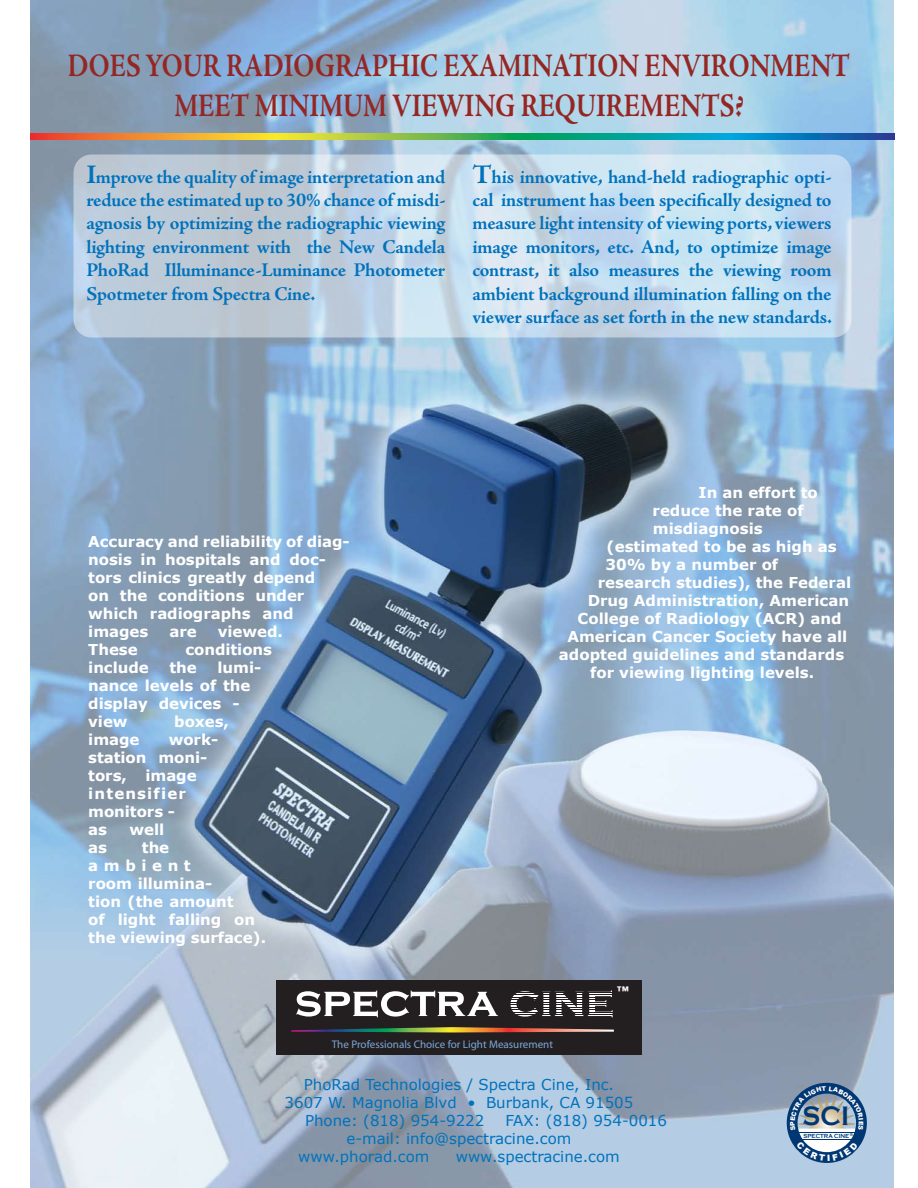
<style>
.page{position:relative;width:918px;height:1188px;background:#fff}
.page>*{position:absolute;margin:0;border:0;box-sizing:border-box;transform-origin:0 0}
.t1{font:700 33px/39.6px "Adobe Jenson Pro";color:#942723;text-align:center;scale:.8 1}
.t2{font:700 27.45px "Copperplate Gothic";color:#013874;scale:.9 1}
.t3{font:700 19.5px/23.4px "Adobe Jenson Pro";letter-spacing:-.015em;color:#0072bc;text-align:justify}
.t4{font:700 15px/18px "Verdana";letter-spacing:-.005em;color:#fff}
.t5{font:15px "Verdana";color:#0072bc}
.t6{font:700 12px "Machine";color:#fff}
.t7{font:11.1px "Myriad";color:#7ca7d8}
.t8{font:700 6px "Copperplate Gothic";color:#013874;scale:.9 1}
.s1{font-size:27px}
</style>
<div class="page">
<img style="left:30px;top:0;width:864px;height:1188px">
<svg style="left:74px;top:154px;width:777px;height:184px;background:#c4d6e5"></svg>
<svg style="left:30px;top:133px;width:864px;height:7px;background:#6e9d68"></svg>
<div style="left:276px;top:980px;width:366px;height:75px;background:#231f20"></div>
<svg style="left:296px;top:990px;width:202px;height:27px"></svg>
<svg style="left:511px;top:990px;width:102px;height:27px"></svg>
<hr style="left:507px;top:992px;width:108px;height:1px;background:#231f20">
<hr style="left:507px;top:995px;width:108px;height:1px;background:#231f20">
<hr style="left:507px;top:997px;width:108px;height:1px;background:#231f20">
<hr style="left:507px;top:1000px;width:108px;height:1px;background:#231f20">
<hr style="left:507px;top:1002px;width:108px;height:1px;background:#231f20">
<hr style="left:507px;top:1005px;width:108px;height:1px;background:#231f20">
<hr style="left:507px;top:1007px;width:108px;height:1px;background:#231f20">
<hr style="left:507px;top:1010px;width:108px;height:1px;background:#231f20">
<hr style="left:507px;top:1012px;width:108px;height:1px;background:#231f20">
<hr style="left:507px;top:1015px;width:108px;height:1px;background:#231f20">
<svg style="left:291px;top:1027px;width:323px;height:6px"></svg>
<svg style="left:787px;top:1083px;width:80px;height:80px;background:#7a93ad"></svg>
<h1 class="t1" style="left:68px;top:47px;width:980px">DOES YOUR RADIOGRAPHIC EXAMINATION ENVIRONMENT<br>MEET MINIMUM VIEWING REQUIREMENTS?</h1>
<p class="t3" style="left:86px;top:165px;width:361px"><span class="s1">I</span>mprove the quality of image interpretation and reduce the estimated up to 30% chance of misdi&shy;agnosis by optimizing the radiographic viewing lighting environment with the New Candela PhoRad Illuminance-Luminance Photometer Spotmeter from Spectra Cine.</p>
<p class="t3" style="left:473px;top:165px;width:361px"><span class="s1">T</span>his innovative, hand-held radiographic opti&shy;cal instrument has been specifically designed to measure light intensity of viewing ports, viewers image monitors, etc. And, to optimize image contrast, it also measures the viewing room ambient background illumination falling on the viewer surface as set forth in the new standards.</p>
<p class="t4" style="left:88px;top:532px;width:263px">Accuracy and reliability of diag&shy;nosis in hospitals and doc&shy;tors clinics greatly depend<br>on the conditions under which radiographs and images</p>
<p class="t4" style="left:169px;top:622px;width:29px">are</p>
<p class="t4" style="left:218px;top:622px;width:66px">viewed.</p>
<p class="t4" style="left:88px;top:640px;width:51px">These</p>
<p class="t4" style="left:186px;top:640px;width:88px">conditions</p>
<p class="t4" style="left:88px;top:658px;width:62px">include</p>
<p class="t4" style="left:170px;top:658px;width:29px">the</p>
<p class="t4" style="left:88px;top:658px;width:175px;text-indent:129px">lumi&shy;nance levels of the display devices - view</p>
<p class="t4" style="left:174px;top:712px;width:56px">boxes,</p>
<p class="t4" style="left:88px;top:730px;width:131px;text-indent:80px">work&shy;station moni&shy;tors, image intensifier monitors -<br>as</p>
<p class="t4" style="left:88px;top:730px;width:53px">image</p>
<p class="t4" style="left:130px;top:820px;width:36px">well</p>
<p class="t4" style="left:88px;top:838px;width:179px;text-indent:54px">the ambient<br>room illumina-<br>tion (the amount<br>of light falling on the viewing surface).</p>
<p class="t4" style="left:88px;top:838px;width:20px">as</p>
<p class="t4" style="left:699px;top:483px;width:121px">In an effort to</p>
<p class="t4" style="left:653px;top:501px;width:153px">reduce the rate of</p>
<p class="t4" style="left:653px;top:519px;width:111px">misdiagnosis</p>
<p class="t4" style="left:607px;top:537px;width:232px">(estimated to be as high as</p>
<p class="t4" style="left:605px;top:555px;width:174px">30% by a number of</p>
<p class="t4" style="left:598px;top:573px;width:255px">research studies), the Federal</p>
<p class="t4" style="left:588px;top:591px;width:263px">Drug Administration, American</p>
<p class="t4" style="left:578px;top:609px;width:266px">College of Radiology (ACR) and</p>
<p class="t4" style="left:567px;top:627px;width:282px">American Cancer Society have all</p>
<p class="t4" style="left:559px;top:645px;width:287px">adopted guidelines and standards</p>
<p class="t4" style="left:590px;top:663px;width:226px">for viewing lighting levels.</p>
<p class="t6" style="left:617px;top:984px;width:14px">™</p>
<p class="t7" style="left:332px;top:1038px;width:223px">The Professionals Choice for Light Measurement</p>
<p class="t5" style="left:304px;top:1075px;width:312px">PhoRad Technologies / Spectra Cine, Inc.</p>
<p class="t5" style="left:285px;top:1093px;width:350px">3607 W. Magnolia Blvd • Burbank, CA 91505</p>
<p class="t5" style="left:305px;top:1111px;width:181px">Phone: (818) 954-9222</p>
<p class="t5" style="left:505px;top:1111px;width:163px">FAX: (818) 954-0016</p>
<p class="t5" style="left:347px;top:1129px;width:226px">e-mail: info@spectracine.com</p>
<p class="t5" style="left:298px;top:1147px;width:133px">www.phorad.com</p>
<p class="t5" style="left:456px;top:1147px;width:166px">www.spectracine.com</p>
<h2 class="t2" style="left:803px;top:1101px;width:53px">SCI</h2>
<p class="t8" style="left:803px;top:1133px;width:57px">SPECTRA CINE<sup>®</sup></p>
</div>
